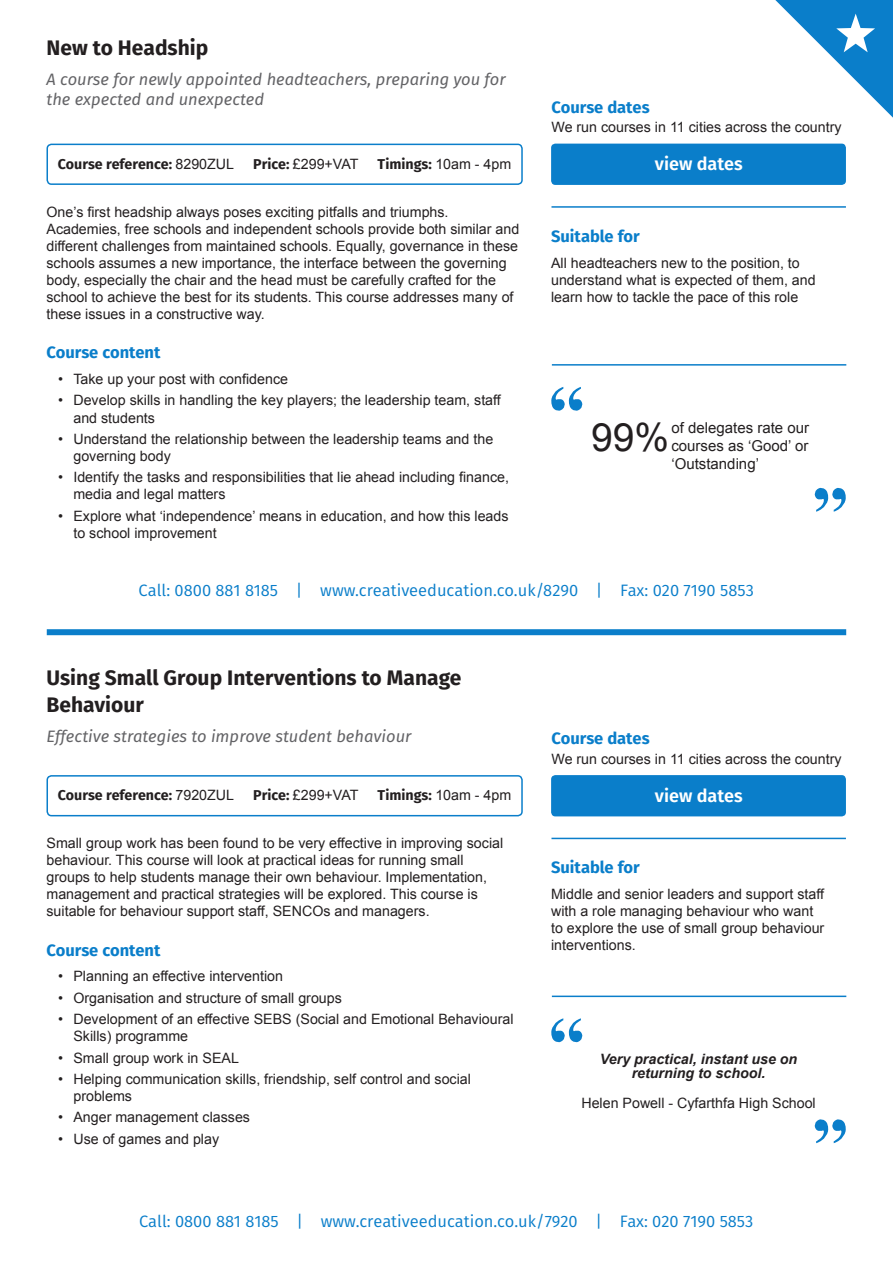
<style>
.page{position:relative;width:893px;height:1263px;background:#fff}
.page>*{position:absolute;margin:0;border:0;box-sizing:border-box;transform-origin:0 0}
.t1{font:39px "Arial";color:#231f20}
.t2{font:700 21px/27px "Fira Sans";color:#231f20}
.t3{font:600 18px "Fira Sans";color:#fff}
.t4{font:16.5px "Fira Sans";color:#0a7eca}
.t5{font:italic 16.5px/19.5px "Fira Sans";color:#636366}
.t6{font:700 16.5px "Fira Sans";color:#0a7eca}
.t7{font:15px/18px "Arial";color:#231f20;text-align:justify}
.t8{font:14.25px/17.1px "Arial";color:#231f20}
.t9{font:700 14.25px "Fira Sans";color:#231f20}
.t10{font:italic 700 14.25px/15px "Arial";color:#231f20;text-align:center}
.s1{font-family:"Arial";font-weight:400}
.s2{font-family:"Fira Sans";font-weight:700}
</style>
<div class="page">
<div style="left:47px;top:629px;width:799px;height:6px;background:#0a7eca"></div>
<svg style="left:551px;top:387px;width:32px;height:24px"></svg>
<svg style="left:814px;top:487px;width:32px;height:25px"></svg>
<hr style="left:551px;top:206px;width:295px;height:2px;background:#0a7eca">
<div style="left:551px;top:144px;width:295px;height:41px;background:#0a7eca;border-radius:4px"></div>
<div style="left:46px;top:144px;width:477px;height:41px;border:2px solid #0a7eca;border-radius:4px"></div>
<hr style="left:552px;top:364px;width:294px;height:2px;background:#0a7eca">
<svg style="left:775px;top:0;width:118px;height:118px"></svg>
<svg style="left:551px;top:1018px;width:32px;height:25px"></svg>
<svg style="left:814px;top:1119px;width:32px;height:24px"></svg>
<hr style="left:551px;top:838px;width:295px;height:1px;background:#0a7eca">
<div style="left:551px;top:775px;width:295px;height:41px;background:#0a7eca;border-radius:4px"></div>
<div style="left:46px;top:775px;width:477px;height:41px;border:2px solid #0a7eca;border-radius:4px"></div>
<hr style="left:552px;top:995px;width:294px;height:2px;background:#0a7eca">
<p class="t2" style="left:46px;top:34px;width:163px">New to Headship</p>
<p class="t5" style="left:46px;top:70px;width:461px">A course for newly appointed headteachers, preparing you for the expected and unexpected</p>
<p class="t6" style="left:551px;top:96px;width:100px">Course dates</p>
<p class="t8" style="left:551px;top:119px;width:292px">We run courses in 11 cities across the country</p>
<p class="t9" style="left:58px;top:154px;width:178px">Course reference: <span class="s1">8290ZUL</span></p>
<p class="t8" style="left:253px;top:156px;width:107px"><span class="s2">Price:</span> £299+VAT</p>
<p class="t9" style="left:378px;top:154px;width:135px">Timings: <span class="s1">10am - 4pm</span></p>
<p class="t3" style="left:655px;top:151px;width:89px">view dates</p>
<p class="t8" style="left:46px;top:203px;width:474px">One’s first headship always poses exciting pitfalls and triumphs.<br>Academies, free schools and independent schools provide both similar and different challenges from maintained schools. Equally, governance in these schools assumes a new importance, the interface between the governing body, especially the chair and the head must be carefully crafted for the school to achieve the best for its students. This course addresses many of these issues in a constructive way.</p>
<p class="t6" style="left:46px;top:341px;width:115px">Course content</p>
<p class="t8" style="left:58px;top:371px;width:232px">• Take up your post with confidence</p>
<p class="t8" style="left:73px;top:392px;width:429px;text-indent:-15px">• Develop skills in handling the key players; the leadership team, staff and students</p>
<p class="t8" style="left:73px;top:430px;width:421px;text-indent:-15px">• Understand the relationship between the leadership teams and the governing body</p>
<p class="t8" style="left:73px;top:469px;width:437px;text-indent:-15px">• Identify the tasks and responsibilities that lie ahead including finance, media and legal matters</p>
<p class="t8" style="left:73px;top:507px;width:437px;text-indent:-15px">• Explore what ‘independence’ means in education, and how this leads to school improvement</p>
<p class="t6" style="left:551px;top:225px;width:90px">Suitable for</p>
<p class="t8" style="left:551px;top:254px;width:266px">All headteachers new to the position, to understand what is expected of them, and learn how to tackle the pace of this role</p>
<p class="t7" style="left:671px;top:419px;width:139px">of delegates rate our courses as ‘Good’ or ‘Outstanding’</p>
<p class="t1" style="left:591px;top:412px;width:80px">99%</p>
<p class="t4" style="left:139px;top:578px;width:617px">Call: 0800 881 8185 | www.creativeeducation.co.uk/8290 | Fax: 020 7190 5853</p>
<p class="t2" style="left:46px;top:665px;width:417px">Using Small Group Interventions to Manage<br>Behaviour</p>
<p class="t5" style="left:46px;top:727px;width:366px">Effective strategies to improve student behaviour</p>
<p class="t6" style="left:551px;top:727px;width:100px">Course dates</p>
<p class="t8" style="left:551px;top:750px;width:292px">We run courses in 11 cities across the country</p>
<p class="t9" style="left:58px;top:785px;width:178px">Course reference: <span class="s1">7920ZUL</span></p>
<p class="t8" style="left:253px;top:787px;width:107px"><span class="s2">Price:</span> £299+VAT</p>
<p class="t9" style="left:378px;top:785px;width:135px">Timings: <span class="s1">10am - 4pm</span></p>
<p class="t3" style="left:655px;top:783px;width:89px">view dates</p>
<p class="t8" style="left:46px;top:835px;width:458px">Small group work has been found to be very effective in improving social behaviour. This course will look at practical ideas for running small groups to help students manage their own behaviour. Implementation, management and practical strategies will be explored. This course is suitable for behaviour support staff, SENCOs and managers.</p>
<p class="t6" style="left:46px;top:938px;width:115px">Course content</p>
<p class="t8" style="left:58px;top:968px;width:227px">• Planning an effective intervention</p>
<p class="t8" style="left:58px;top:989px;width:285px">• Organisation and structure of small groups</p>
<p class="t8" style="left:73px;top:1011px;width:442px;text-indent:-15px">• Development of an effective SEBS (Social and Emotional Behavioural<br>Skills) programme</p>
<p class="t8" style="left:58px;top:1049px;width:182px">• Small group work in SEAL</p>
<p class="t8" style="left:73px;top:1070px;width:399px;text-indent:-15px">• Helping communication skills, friendship, self control and social problems</p>
<p class="t8" style="left:58px;top:1109px;width:194px">• Anger management classes</p>
<p class="t8" style="left:58px;top:1130px;width:163px">• Use of games and play</p>
<p class="t6" style="left:551px;top:856px;width:90px">Suitable for</p>
<p class="t8" style="left:551px;top:885px;width:275px">Middle and senior leaders and support staff with a role managing behaviour who want to explore the use of small group behaviour interventions.</p>
<p class="t10" style="left:600px;top:1051px;width:199px">Very practical, instant use on returning to school.</p>
<p class="t8" style="left:581px;top:1095px;width:236px">Helen Powell - Cyfarthfa High School</p>
<p class="t4" style="left:139px;top:1210px;width:616px">Call: 0800 881 8185 | www.creativeeducation.co.uk/7920 | Fax: 020 7190 5853</p>
</div>
